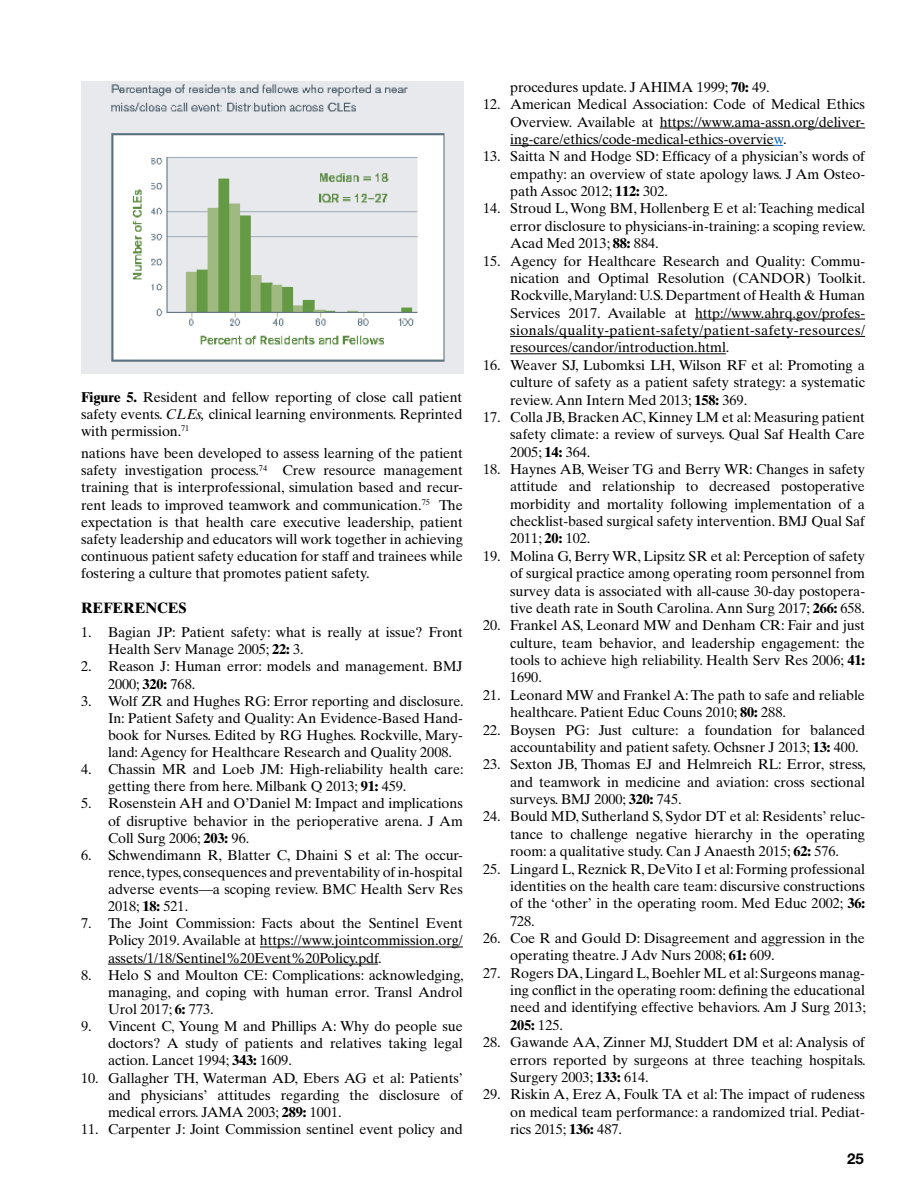
<style>
.page{position:relative;width:918px;height:1188px;background:#fff}
.page>*{position:absolute;margin:0;border:0;box-sizing:border-box;transform-origin:0 0}
.t1{font:700 15px "Times Ten";letter-spacing:-.005em;color:#000}
.t2{font:700 15px "Helvetica Neue";color:#000}
.t3{font:14.25px/17.4px "Times Ten";letter-spacing:-.005em;color:#000;text-align:justify}
.s1{font-weight:700}
.s2{font-style:italic}
.s3{color:#0563c1}
</style>
<div class="page">
<hr style="left:260px;top:947px;width:203px;height:1px;background:#000">
<hr style="left:108px;top:964px;width:270px;height:1px;background:#000">
<hr style="left:660px;top:128px;width:205px;height:1px;background:#000">
<hr style="left:510px;top:145px;width:264px;height:1px;background:#000">
<hr style="left:695px;top:319px;width:170px;height:1px;background:#000">
<hr style="left:510px;top:336px;width:355px;height:1px;background:#000">
<hr style="left:510px;top:353px;width:216px;height:1px;background:#000">
<img style="left:82px;top:81px;width:381px;height:293px">
<p class="t3" style="left:81px;top:388px;width:383px"><span class="s1">Figure 5.</span> Resident and fellow reporting of close call patient safety events. <span class="s2">CLEs,</span> clinical learning environments. Reprinted with permission.<sup>71</sup></p>
<p class="t3" style="left:81px;top:445px;width:383px">nations have been developed to assess learning of the patient safety investigation process.<sup>74</sup> Crew resource management training that is interprofessional, simulation based and recur&shy;rent leads to improved teamwork and communication.<sup>75</sup> The expectation is that health care executive leadership, patient safety leadership and educators will work together in achieving continuous patient safety education for staff and trainees while fostering a culture that promotes patient safety.</p>
<p class="t1" style="left:81px;top:599px;width:107px">REFERENCES</p>
<p class="t3" style="left:108px;top:624px;width:356px;text-indent:-27px">1. Bagian JP: Patient safety: what is really at issue? Front<br>Health Serv Manage 2005; <span class="s1">22:</span> 3.</p>
<p class="t3" style="left:108px;top:658px;width:356px;text-indent:-27px">2. Reason J: Human error: models and management. BMJ<br>2000; <span class="s1">320:</span> 768.</p>
<p class="t3" style="left:108px;top:692px;width:357px;text-indent:-27px">3. Wolf ZR and Hughes RG: Error reporting and disclosure.<br>In: Patient Safety and Quality: An Evidence-Based Hand&shy;book for Nurses. Edited by RG Hughes. Rockville, Mary&shy;land: Agency for Healthcare Research and Quality 2008.</p>
<p class="t3" style="left:108px;top:761px;width:357px;text-indent:-27px">4. Chassin MR and Loeb JM: High-reliability health care: getting there from here. Milbank Q 2013; <span class="s1">91:</span> 459.</p>
<p class="t3" style="left:108px;top:795px;width:356px;text-indent:-27px">5. Rosenstein AH and O’Daniel M: Impact and implications of disruptive behavior in the perioperative arena. J Am Coll Surg 2006; <span class="s1">203:</span> 96.</p>
<p class="t3" style="left:108px;top:846px;width:356px;text-indent:-27px">6. Schwendimann R, Blatter C, Dhaini S et al: The occur&shy;rence, types, consequences and preventability of in-hospital adverse events—a scoping review. BMC Health Serv Res 2018; <span class="s1">18:</span> 521.</p>
<p class="t3" style="left:108px;top:915px;width:356px;text-indent:-27px">7. The Joint Commission: Facts about the Sentinel Event Policy 2019. Available at https://www.jointcommission.org/ assets/1/18/Sentinel%20Event%20Policy.pdf.</p>
<p class="t3" style="left:108px;top:966px;width:357px;text-indent:-27px">8. Helo S and Moulton CE: Complications: acknowledging, managing, and coping with human error. Transl Androl Urol 2017; <span class="s1">6:</span> 773.</p>
<p class="t3" style="left:108px;top:1018px;width:356px;text-indent:-27px">9. Vincent C, Young M and Phillips A: Why do people sue doctors? A study of patients and relatives taking legal action. Lancet 1994; <span class="s1">343:</span> 1609.</p>
<p class="t3" style="left:108px;top:1069px;width:356px;text-indent:-27px">10. Gallagher TH, Waterman AD, Ebers AG et al: Patients’ and physicians’ attitudes regarding the disclosure of medical errors. JAMA 2003; <span class="s1">289:</span> 1001.</p>
<p class="t3" style="left:81px;top:1120px;width:383px">11. Carpenter J: Joint Commission sentinel event policy and</p>
<p class="t3" style="left:510px;top:78px;width:261px">procedures update. J AHIMA 1999; <span class="s1">70:</span> 49.</p>
<p class="t3" style="left:510px;top:96px;width:356px;text-indent:-27px">12. American Medical Association: Code of Medical Ethics Overview. Available at https://www.ama-assn.org/deliver&shy;ing-care/ethics/code-medical-ethics-overvie<span class="s3">w</span>.</p>
<p class="t3" style="left:510px;top:148px;width:356px;text-indent:-27px">13. Saitta N and Hodge SD: Efficacy of a physician’s words of empathy: an overview of state apology laws. J Am Osteo&shy;path Assoc 2012; <span class="s1">112:</span> 302.</p>
<p class="t3" style="left:510px;top:200px;width:357px;text-indent:-27px">14. Stroud L, Wong BM, Hollenberg E et al: Teaching medical error disclosure to physicians-in-training: a scoping review.<br>Acad Med 2013; <span class="s1">88:</span> 884.</p>
<p class="t3" style="left:510px;top:252px;width:357px;text-indent:-27px">15. Agency for Healthcare Research and Quality: Commu&shy;nication and Optimal Resolution (CANDOR) Toolkit.<br>Rockville, Maryland: U.S. Department of Health &amp; Human Services 2017. Available at http://www.ahrq.gov/profes&shy;sionals/quality-patient-safety/patient-safety-resources/ resources/candor/introduction.html.</p>
<p class="t3" style="left:510px;top:356px;width:356px;text-indent:-27px">16. Weaver SJ, Lubomksi LH, Wilson RF et al: Promoting a culture of safety as a patient safety strategy: a systematic review. Ann Intern Med 2013; <span class="s1">158:</span> 369.</p>
<p class="t3" style="left:510px;top:408px;width:356px;text-indent:-27px">17. Colla JB, Bracken AC, Kinney LM et al: Measuring patient safety climate: a review of surveys. Qual Saf Health Care 2005; <span class="s1">14:</span> 364.</p>
<p class="t3" style="left:510px;top:460px;width:356px;text-indent:-27px">18. Haynes AB, Weiser TG and Berry WR: Changes in safety attitude and relationship to decreased postoperative morbidity and mortality following implementation of a checklist-based surgical safety intervention. BMJ Qual Saf 2011; <span class="s1">20:</span> 102.</p>
<p class="t3" style="left:510px;top:547px;width:356px;text-indent:-27px">19. Molina G, Berry WR, Lipsitz SR et al: Perception of safety of surgical practice among operating room personnel from survey data is associated with all-cause 30-day postopera&shy;tive death rate in South Carolina. Ann Surg 2017; <span class="s1">266:</span> 658.</p>
<p class="t3" style="left:510px;top:617px;width:356px;text-indent:-27px">20. Frankel AS, Leonard MW and Denham CR: Fair and just culture, team behavior, and leadership engagement: the tools to achieve high reliability. Health Serv Res 2006; <span class="s1">41:<br></span>1690.</p>
<p class="t3" style="left:510px;top:686px;width:356px;text-indent:-27px">21. Leonard MW and Frankel A: The path to safe and reliable healthcare. Patient Educ Couns 2010; <span class="s1">80:</span> 288.</p>
<p class="t3" style="left:510px;top:721px;width:356px;text-indent:-27px">22. Boysen PG: Just culture: a foundation for balanced accountability and patient safety. Ochsner J 2013; <span class="s1">13:</span> 400.</p>
<p class="t3" style="left:510px;top:756px;width:357px;text-indent:-27px">23. Sexton JB, Thomas EJ and Helmreich RL: Error, stress, and teamwork in medicine and aviation: cross sectional surveys. BMJ 2000; <span class="s1">320:</span> 745.</p>
<p class="t3" style="left:510px;top:808px;width:356px;text-indent:-27px">24. Bould MD, Sutherland S, Sydor DT et al: Residents’ reluc&shy;tance to challenge negative hierarchy in the operating room: a qualitative study. Can J Anaesth 2015; <span class="s1">62:</span> 576.</p>
<p class="t3" style="left:510px;top:860px;width:356px;text-indent:-27px">25. Lingard L, Reznick R, DeVito I et al: Forming professional identities on the health care team: discursive constructions of the ‘other’ in the operating room. Med Educ 2002; <span class="s1">36:<br></span>728.</p>
<p class="t3" style="left:510px;top:929px;width:356px;text-indent:-27px">26. Coe R and Gould D: Disagreement and aggression in the operating theatre. J Adv Nurs 2008; <span class="s1">61:</span> 609.</p>
<p class="t3" style="left:510px;top:964px;width:357px;text-indent:-27px">27. Rogers DA, Lingard L, Boehler ML et al: Surgeons manag&shy;ing conflict in the operating room: defining the educational need and identifying effective behaviors. Am J Surg 2013; <span class="s1">205:</span> 125.</p>
<p class="t3" style="left:510px;top:1034px;width:357px;text-indent:-27px">28. Gawande AA, Zinner MJ, Studdert DM et al: Analysis of errors reported by surgeons at three teaching hospitals.<br>Surgery 2003; <span class="s1">133:</span> 614.</p>
<p class="t3" style="left:510px;top:1086px;width:356px;text-indent:-27px">29. Riskin A, Erez A, Foulk TA et al: The impact of rudeness on medical team performance: a randomized trial. Pediat&shy;rics 2015; <span class="s1">136:</span> 487.</p>
<p class="t2" style="left:847px;top:1149px;width:18px">25</p>
</div>
